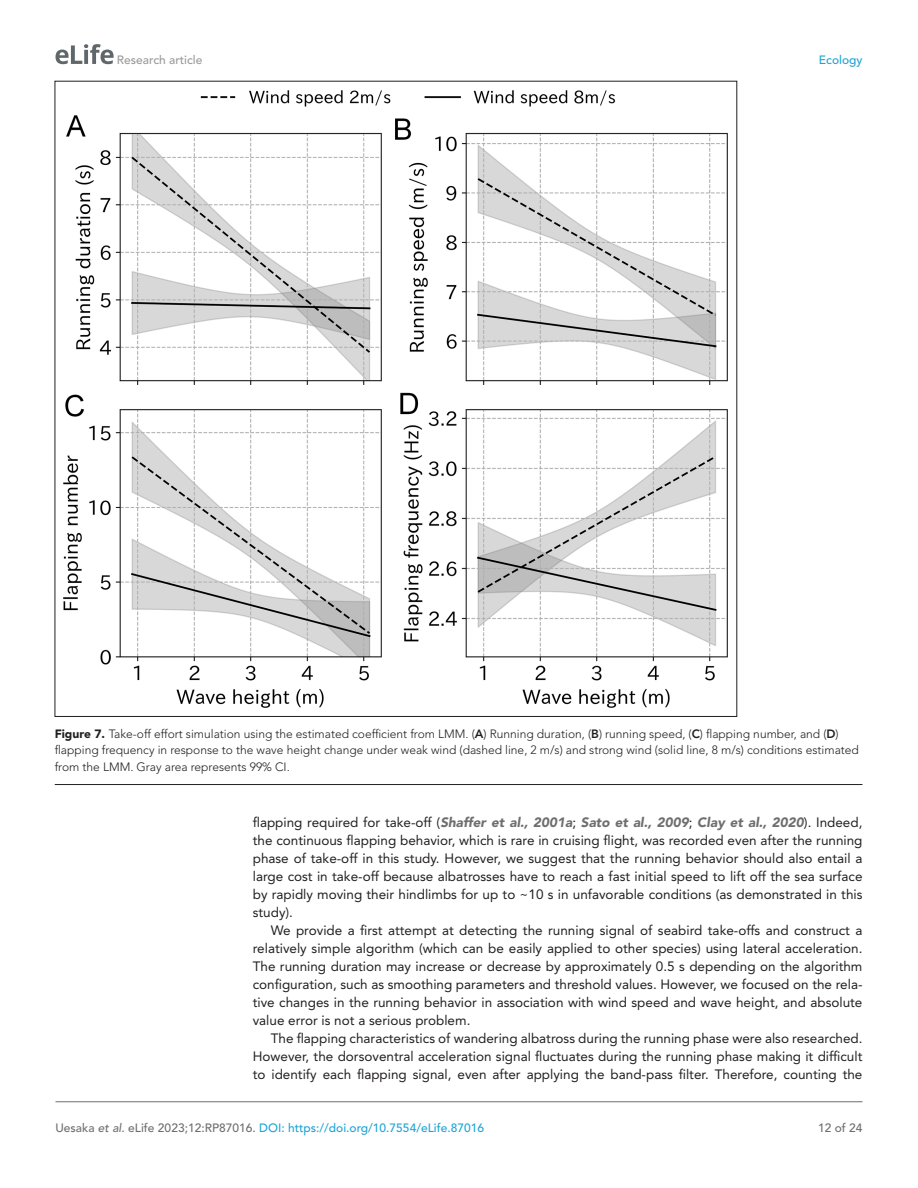
<style>
.page{position:relative;width:918px;height:1188px;background:#fff}
.page>*{position:absolute;margin:0;border:0;box-sizing:border-box;transform-origin:0 0}
.t1{font:13.5px/18px "Avenir LT Std";color:#231f20;text-align:justify}
.t2{font:300 12px/16.5px "Avenir LT Std";color:#231f20}
.t3{font:500 12px "Avenir LT Std";color:#1ea4d7}
.t4{font:500 12px "Avenir LT Std";color:#9a9a9a}
.t5{font:500 12px "Avenir LT Std";color:#6e6e70}
.s1{font-weight:900}
.s2{font-weight:800}
.s3{font-weight:900;font-style:italic;color:#6e6e70}
.s4{color:#6e6e70}
.s5{font-style:italic;color:#6e6e70}
</style>
<div class="page">
<svg style="left:56px;top:44px;width:58px;height:20px"></svg>
<hr style="left:56px;top:1101px;width:806px;height:1px;background:#6e6e70">
<hr style="left:55px;top:784px;width:807px;height:1px;background:#231f20">
<img style="left:64px;top:90px;width:664px;height:617px">
<p class="t4" style="left:117px;top:53px;width:87px">Research article</p>
<p class="t3" style="left:819px;top:53px;width:45px">Ecology</p>
<p class="t2" style="left:55px;top:725px;width:806px"><span class="s1">Figure 7.</span> Take-off effort simulation using the estimated coefficient from LMM. (<span class="s2">A</span>) Running duration, (<span class="s2">B</span>) running speed, (<span class="s2">C</span>) flapping number, and (<span class="s2">D</span>) flapping frequency in response to the wave height change under weak wind (dashed line, 2 m/s) and strong wind (solid line, 8 m/s) conditions estimated from the LMM. Gray area represents 99% CI.</p>
<p class="t1" style="left:253px;top:814px;width:611px">flapping required for take-off (<span class="s3">Shaffer et al., 2001a</span>; <span class="s3">Sato et al., 2009</span>; <span class="s3">Clay et al., 2020</span>). Indeed, the continuous flapping behavior, which is rare in cruising flight, was recorded even after the running phase of take-off in this study. However, we suggest that the running behavior should also entail a large cost in take-off because albatrosses have to reach a fast initial speed to lift off the sea surface by rapidly moving their hindlimbs for up to ~10 s in unfavorable conditions (as demonstrated in this study).</p>
<p class="t1" style="left:253px;top:922px;width:611px;text-indent:18px">We provide a first attempt at detecting the running signal of seabird take-offs and construct a relatively simple algorithm (which can be easily applied to other species) using lateral acceleration.<br>The running duration may increase or decrease by approximately 0.5 s depending on the algorithm configuration, such as smoothing parameters and threshold values. However, we focused on the rela&shy;tive changes in the running behavior in association with wind speed and wave height, and absolute value error is not a serious problem.</p>
<p class="t1" style="left:253px;top:1030px;width:611px;text-indent:18px">The flapping characteristics of wandering albatross during the running phase were also researched.<br>However, the dorsoventral acceleration signal fluctuates during the running phase making it difficult to identify each flapping signal, even after applying the band-pass filter. Therefore, counting the</p>
<p class="t3" style="left:56px;top:1121px;width:430px"><span class="s4">Uesaka</span> <span class="s5">et al</span><span class="s4">. eLife 2023;12:RP87016.</span> DOI: https://doi.org/10.7554/eLife.87016</p>
<p class="t5" style="left:818px;top:1121px;width:46px">12 of 24</p>
</div>
